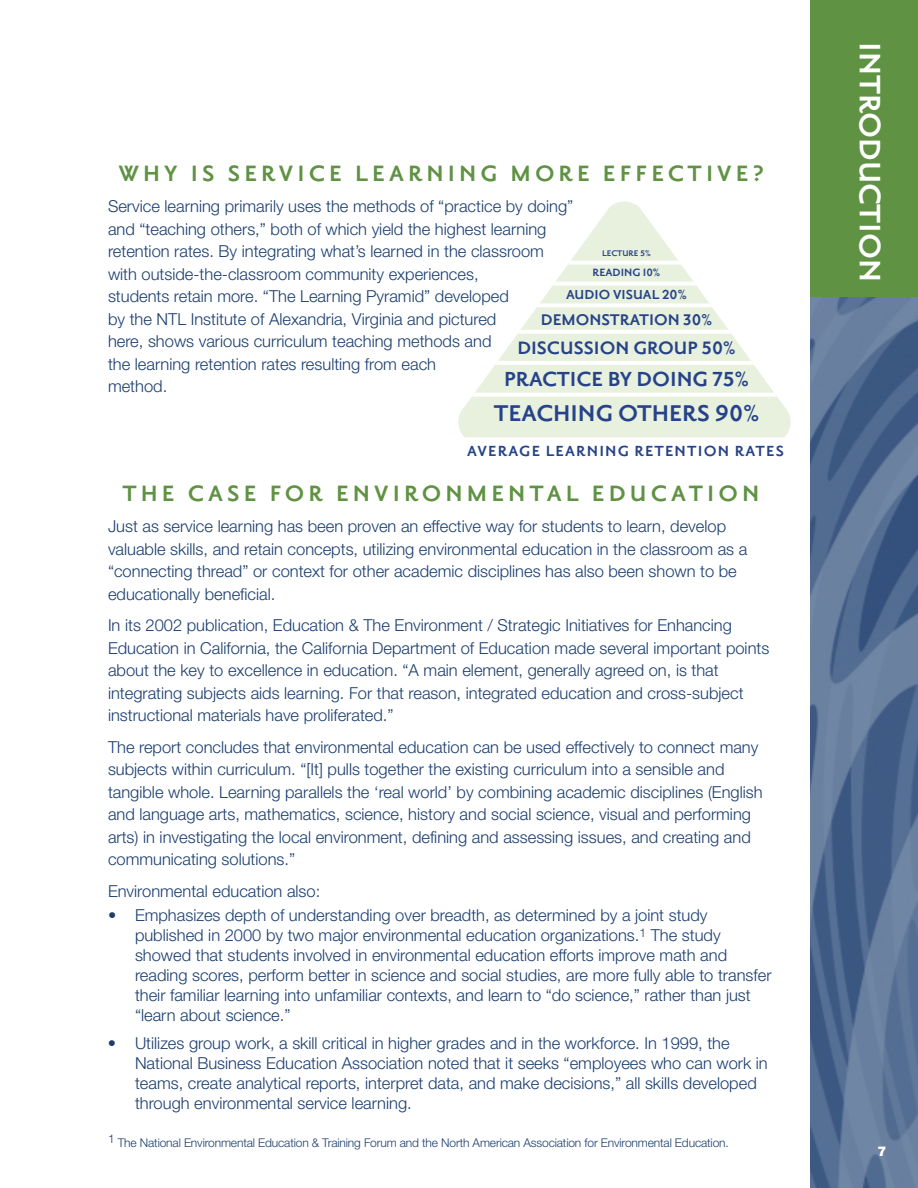
<style>
.page{position:relative;width:918px;height:1188px;background:#fff}
.page>*{position:absolute;margin:0;border:0;box-sizing:border-box;transform-origin:0 0}
.t1{font:700 36px "Priori San";color:#fff}
.t2{font:700 27.75px "Priori San";color:#264389}
.t3{font:700 27px "Priori San";letter-spacing:.15em;color:#5f9242}
.t4{font:700 24.75px "Priori San";color:#264389}
.t5{font:700 21.75px "Priori San";color:#264389}
.t6{font:700 18.9px "Priori San";color:#264389}
.t7{font:700 17.85px "Priori San";letter-spacing:.065em;color:#264389}
.t8{font:300 16.5px/22.5px "Helvetica Neue";color:#1b3e6f}
.t9{font:700 15.9px "Priori San";color:#264389}
.t10{font:900 13.5px "Helvetica Neue";color:#fff}
.t11{font:700 12.9px "Priori San";color:#264389}
.t12{font:300 12px "Helvetica Neue";letter-spacing:-.01em;color:#1b3e6f}
.t13{font:700 9.9px "Priori San";color:#264389}
</style>
<div class="page">
<img style="left:810px;top:297px;width:108px;height:891px">
<div style="left:810px;top:0;width:108px;height:297px;background:#5f9242"></div>
<svg style="left:458px;top:201px;width:333px;height:236px;fill:#e8f0de"></svg>
<svg style="left:562px;top:261px;width:138px;height:4px"></svg>
<svg style="left:550px;top:282px;width:153px;height:4px"></svg>
<svg style="left:528px;top:303px;width:189px;height:4px"></svg>
<hr style="left:512px;top:330px;width:226px;height:4px;background:#fff">
<hr style="left:485px;top:361px;width:273px;height:4px;background:#fff">
<svg style="left:470px;top:393px;width:313px;height:4px"></svg>
<h3 class="t3" style="left:118px;top:156px;width:647px">WHY IS SERVICE LEARNING MORE EFFECTIVE?</h3>
<p class="t8" style="left:108px;top:197px;width:467px">Service learning primarily uses the methods of “practice by doing” and “teaching others,” both of which yield the highest learning retention rates. By integrating what’s learned in the classroom with outside-the-classroom community experiences,<br>students retain more. “The Learning Pyramid” developed<br>by the NTL Institute of Alexandria, Virginia and pictured<br>here, shows various curriculum teaching methods and<br>the learning retention rates resulting from each<br>method.</p>
<p class="t13" style="left:602px;top:247px;width:50px">LECTURE 5%</p>
<p class="t11" style="left:593px;top:264px;width:69px">READING 10%</p>
<p class="t9" style="left:566px;top:284px;width:122px">AUDIO VISUAL 20%</p>
<p class="t6" style="left:541px;top:307px;width:173px">DEMONSTRATION 30%</p>
<h3 class="t5" style="left:517px;top:334px;width:220px">DISCUSSION GROUP 50%</h3>
<h3 class="t4" style="left:504px;top:363px;width:246px">PRACTICE BY DOING 75%</h3>
<h2 class="t2" style="left:494px;top:395px;width:267px">TEACHING OTHERS 90%</h2>
<p class="t7" style="left:467px;top:440px;width:318px">AVERAGE LEARNING RETENTION RATES</p>
<h3 class="t3" style="left:123px;top:476px;width:638px">THE CASE FOR ENVIRONMENTAL EDUCATION</h3>
<p class="t8" style="left:108px;top:517px;width:641px">Just as service learning has been proven an effective way for students to learn, develop valuable skills, and retain concepts, utilizing environmental education in the classroom as a “connecting thread” or context for other academic disciplines has also been shown to be educationally beneficial.</p>
<p class="t8" style="left:108px;top:616px;width:663px">In its 2002 publication, Education &amp; The Environment / Strategic Initiatives for Enhancing Education in California, the California Department of Education made several important points about the key to excellence in education. “A main element, generally agreed on, is that integrating subjects aids learning. For that reason, integrated education and cross-subject instructional materials have proliferated.”</p>
<p class="t8" style="left:108px;top:737px;width:656px">The report concludes that environmental education can be used effectively to connect many subjects within curriculum. “[It] pulls together the existing curriculum into a sensible and tangible whole. Learning parallels the ‘real world’ by combining academic disciplines (English and language arts, mathematics, science, history and social science, visual and performing arts) in investigating the local environment, defining and assessing issues, and creating and communicating solutions.”</p>
<p class="t8" style="left:108px;top:881px;width:214px">Environmental education also:</p>
<p class="t8" style="left:135px;top:906px;width:638px;line-height:20px;text-indent:-27px">• Emphasizes depth of understanding over breadth, as determined by a joint study published in 2000 by two major environmental education organizations.<sup>1</sup> The study showed that students involved in environmental education efforts improve math and reading scores, perform better in science and social studies, are more fully able to transfer their familiar learning into unfamiliar contexts, and learn to “do science,” rather than just “learn about science.”</p>
<p class="t8" style="left:135px;top:1035px;width:634px;line-height:19.8px;text-indent:-27px">• Utilizes group work, a skill critical in higher grades and in the workforce. In 1999, the National Business Education Association noted that it seeks “employees who can work in teams, create analytical reports, interpret data, and make decisions,” all skills developed through environmental service learning.</p>
<p class="t12" style="left:108px;top:1138px;width:622px">1 The National Environmental Education &amp; Training Forum and the North American Association for Environmental Education.</p>
<h1 class="t1" style="left:893px;top:42px;width:241px;rotate:90deg">INTRODUCTION</h1>
<p class="t10" style="left:877px;top:1146px;width:11px">7</p>
</div>
